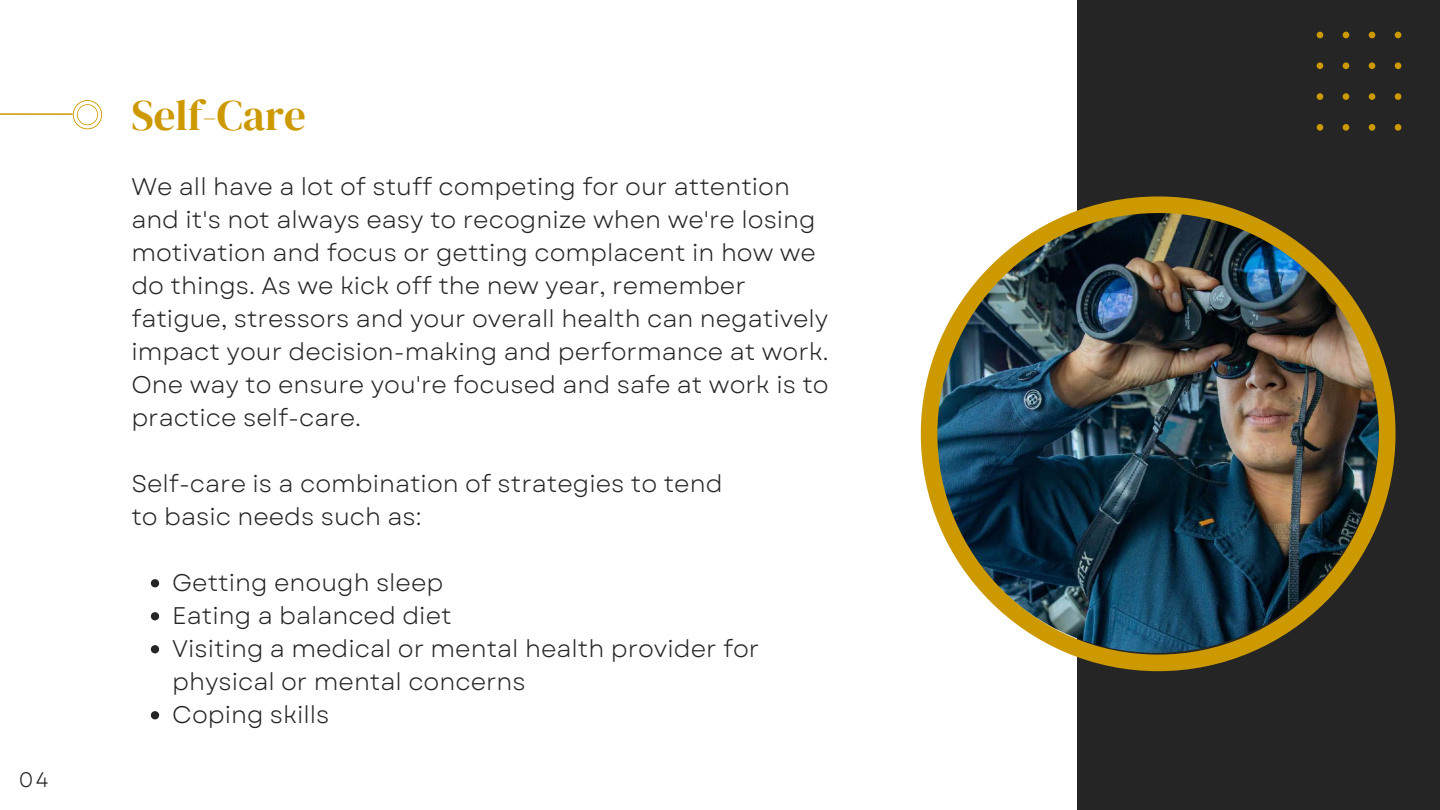
<style>
.page{position:relative;width:1440px;height:810px;background:#fff}
.page>*{position:absolute;margin:0;border:0;box-sizing:border-box;transform-origin:0 0}
.t1{font:43px "DM Serif Display";color:#c90}
.t2{font:24.1px/33px "Garet";color:#252525}
.t3{font:21px "Garet";color:#252525}
</style>
<div class="page">
<div style="left:1077px;top:0;width:363px;height:810px;background:#252525"></div>
<svg style="left:1317px;top:32px;width:84px;height:99px"></svg>
<svg style="left:151px;top:579px;width:8px;height:8px"></svg>
<svg style="left:151px;top:612px;width:8px;height:8px"></svg>
<svg style="left:151px;top:645px;width:8px;height:8px"></svg>
<svg style="left:151px;top:711px;width:8px;height:8px"></svg>
<img style="left:921px;top:196px;width:475px;height:475px">
<svg style="left:0;top:100px;width:102px;height:29px"></svg>
<p class="t3" style="left:19px;top:765px;width:31px">04</p>
<h1 class="t1" style="left:131px;top:85px;width:176px">Self-Care</h1>
<p class="t2" style="left:131px;top:170px;width:699px">We all have a lot of stuff competing for our attention and it's not always easy to recognize when we're losing motivation and focus or getting complacent in how we do things. As we kick off the new year, remember fatigue, stressors and your overall health can negatively impact your decision-making and performance at work.<br>One way to ensure you're focused and safe at work is to practice self-care.</p>
<p class="t2" style="left:131px;top:467px;width:593px">Self-care is a combination of strategies to tend to basic needs such as:</p>
<p class="t2" style="left:172px;top:566px;width:589px">Getting enough sleep<br>Eating a balanced diet<br>Visiting a medical or mental health provider for physical or mental concerns<br>Coping skills</p>
</div>
